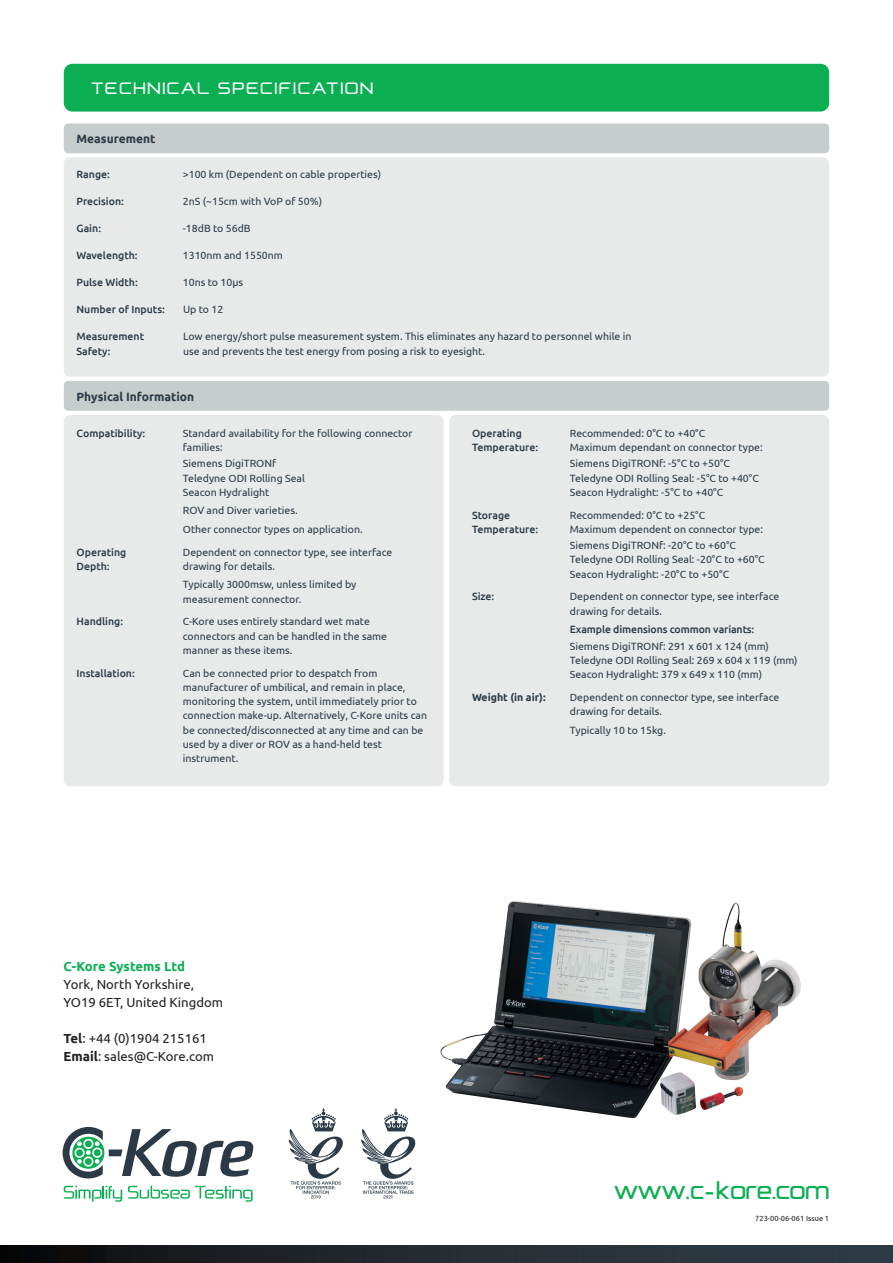
<style>
.page{position:relative;width:893px;height:1263px;background:#fff}
.page>*{position:absolute;margin:0;border:0;box-sizing:border-box;transform-origin:0 0}
.t1{font:30px "Formation Sans";color:#0cae53}
.t2{font:19.5px "Formation Sans";letter-spacing:.1em;color:#fff}
.t3{font:13.2px/18px "Ubuntu";color:#231f20}
.t4{font:700 13.2px "Ubuntu";color:#0cae53}
.t5{font:700 12px "Ubuntu";color:#2b3a46}
.t6{font:10.5px/14.2px "Ubuntu";color:#2b3a46}
.t7{font:500 10.5px "Ubuntu";color:#2b3a46}
.t8{font:700 10.5px "Ubuntu";color:#2b3a46}
.t9{font:7.5px "Ubuntu";color:#231f20}
.s1{font-weight:700}
.s2{font-family:"Ubuntu"}
</style>
<div class="page">
<div style="left:64px;top:64px;width:765px;height:48px;background:#0cae53;border-radius:9px"></div>
<svg style="left:63px;top:1127px;width:190px;height:51px"></svg>
<svg style="left:64px;top:1186px;width:58px;height:15px"></svg>
<svg style="left:128px;top:1186px;width:125px;height:15px"></svg>
<img style="left:440px;top:902px;width:361px;height:217px">
<div style="left:0;top:1246px;width:893px;height:17px;background:linear-gradient(to right,#100f10,#33424c)"></div>
<div style="left:64px;top:124px;width:765px;height:29px;background:#c7cccd;border-radius:4px"></div>
<div style="left:64px;top:157px;width:765px;height:220px;background:#e8e9e9;border-radius:6px"></div>
<div style="left:64px;top:381px;width:765px;height:30px;background:#c7cccd;border-radius:4px"></div>
<div style="left:64px;top:415px;width:380px;height:371px;background:#e8e9e9;border-radius:6px"></div>
<div style="left:449px;top:415px;width:380px;height:371px;background:#e8e9e9;border-radius:6px"></div>
<svg style="left:289px;top:1108px;width:54px;height:90px"></svg>
<svg style="left:361px;top:1108px;width:54px;height:90px"></svg>
<p class="t2" style="left:91px;top:76px;width:283px">TECHNICAL SPECIFICATION</p>
<p class="t5" style="left:77px;top:131px;width:80px">Measurement</p>
<p class="t7" style="left:77px;top:168px;width:35px">Range:</p>
<p class="t6" style="left:183px;top:167px;width:200px">&gt;100 km (Dependent on cable properties)</p>
<p class="t7" style="left:77px;top:195px;width:49px">Precision:</p>
<p class="t6" style="left:183px;top:194px;width:141px">2nS (~15cm with VoP of 50%)</p>
<p class="t7" style="left:77px;top:222px;width:26px">Gain:</p>
<p class="t6" style="left:183px;top:221px;width:69px">-18dB to 56dB</p>
<p class="t7" style="left:77px;top:249px;width:63px">Wavelength:</p>
<p class="t6" style="left:183px;top:248px;width:102px">1310nm and 1550nm</p>
<p class="t7" style="left:77px;top:276px;width:63px">Pulse Width:</p>
<p class="t6" style="left:183px;top:275px;width:62px">10ns to 10µs</p>
<p class="t7" style="left:77px;top:303px;width:90px">Number of Inputs:</p>
<p class="t6" style="left:183px;top:302px;width:42px">Up to 12</p>
<p class="t7" style="left:77px;top:330px;width:69px">Measurement</p>
<p class="t6" style="left:183px;top:329px;width:450px">Low energy/short pulse measurement system. This eliminates any hazard to personnel while in</p>
<p class="t7" style="left:77px;top:344px;width:35px">Safety:</p>
<p class="t6" style="left:183px;top:343px;width:304px">use and prevents the test energy from posing a risk to eyesight.</p>
<p class="t5" style="left:77px;top:390px;width:119px">Physical Information</p>
<p class="t7" style="left:77px;top:426px;width:70px">Compatibility:</p>
<p class="t6" style="left:183px;top:426px;width:231px">Standard availability for the following connector families:</p>
<p class="t6" style="left:183px;top:456px;width:95px">Siemens DigiTRONf</p>
<p class="t6" style="left:183px;top:470px;width:124px">Teledyne ODI Rolling Seal</p>
<p class="t6" style="left:183px;top:485px;width:88px">Seacon Hydralight</p>
<p class="t6" style="left:183px;top:503px;width:116px">ROV and Diver varieties.</p>
<p class="t6" style="left:183px;top:522px;width:181px">Other connector types on application.</p>
<p class="t7" style="left:77px;top:545px;width:51px">Operating</p>
<p class="t6" style="left:183px;top:544px;width:211px">Dependent on connector type, see interface</p>
<p class="t7" style="left:77px;top:559px;width:35px">Depth:</p>
<p class="t6" style="left:183px;top:559px;width:94px">drawing for details.</p>
<p class="t6" style="left:183px;top:577px;width:175px">Typically 3000msw, unless limited by measurement connector.</p>
<p class="t7" style="left:77px;top:615px;width:48px">Handling:</p>
<p class="t6" style="left:183px;top:614px;width:206px">C-Kore uses entirely standard wet mate connectors and can be handled in the same manner as these items.</p>
<p class="t7" style="left:77px;top:666px;width:60px">Installation:</p>
<p class="t6" style="left:183px;top:665px;width:246px">Can be connected prior to despatch from manufacturer of umbilical, and remain in place, monitoring the system, until immediately prior to connection make-up. Alternatively, C-Kore units can be connected/disconnected at any time and can be used by a diver or ROV as a hand-held test instrument.</p>
<p class="t7" style="left:472px;top:426px;width:51px">Operating</p>
<p class="t6" style="left:570px;top:425px;width:137px">Recommended: 0°C to +40°C</p>
<p class="t7" style="left:472px;top:440px;width:68px">Temperature:</p>
<p class="t6" style="left:570px;top:440px;width:194px">Maximum dependant on connector type:</p>
<p class="t6" style="left:570px;top:456px;width:162px">Siemens DigiTRONf: -5°C to +50°C</p>
<p class="t6" style="left:570px;top:470px;width:191px">Teledyne ODI Rolling Seal: -5°C to +40°C</p>
<p class="t6" style="left:570px;top:485px;width:155px">Seacon Hydralight: -5°C to +40°C</p>
<p class="t7" style="left:472px;top:508px;width:40px">Storage</p>
<p class="t6" style="left:570px;top:507px;width:137px">Recommended: 0°C to +25°C</p>
<p class="t7" style="left:472px;top:522px;width:68px">Temperature:</p>
<p class="t6" style="left:570px;top:522px;width:195px">Maximum dependent on connector type:</p>
<p class="t6" style="left:570px;top:538px;width:168px">Siemens DigiTRONf: -20°C to +60°C</p>
<p class="t6" style="left:570px;top:552px;width:196px">Teledyne ODI Rolling Seal: -20°C to +60°C</p>
<p class="t6" style="left:570px;top:566px;width:161px">Seacon Hydralight: -20°C to +50°C</p>
<p class="t7" style="left:472px;top:590px;width:24px">Size:</p>
<p class="t6" style="left:570px;top:589px;width:211px">Dependent on connector type, see interface drawing for details.</p>
<p class="t7" style="left:570px;top:623px;width:186px">Example dimensions common variants:</p>
<p class="t6" style="left:570px;top:638px;width:201px">Siemens DigiTRONf: 291 x 601 x 124 (mm)</p>
<p class="t6" style="left:570px;top:653px;width:229px">Teledyne ODI Rolling Seal: 269 x 604 x 119 (mm)</p>
<p class="t6" style="left:570px;top:667px;width:194px">Seacon Hydralight: 379 x 649 x 110 (mm)</p>
<p class="t8" style="left:472px;top:691px;width:75px">Weight (in air):</p>
<p class="t6" style="left:570px;top:690px;width:211px">Dependent on connector type, see interface drawing for details.</p>
<p class="t6" style="left:570px;top:722px;width:98px">Typically 10 to 15kg.</p>
<p class="t4" style="left:64px;top:958px;width:123px">C-Kore Systems Ltd</p>
<p class="t3" style="left:64px;top:975px;width:161px">York, North Yorkshire,<br>YO19 6ET, United Kingdom</p>
<p class="t3" style="left:64px;top:1029px;width:145px"><span class="s1">Tel</span>: +44 (0)1904 215161</p>
<p class="t3" style="left:64px;top:1047px;width:152px"><span class="s1">Email</span>: sales@C-Kore.com</p>
<p class="t1" style="left:614px;top:1171px;width:217px">www.c<span class="s2">-</span>kore.com</p>
<p class="t9" style="left:755px;top:1213px;width:75px">723-00-06-061 Issue 1</p>
</div>
